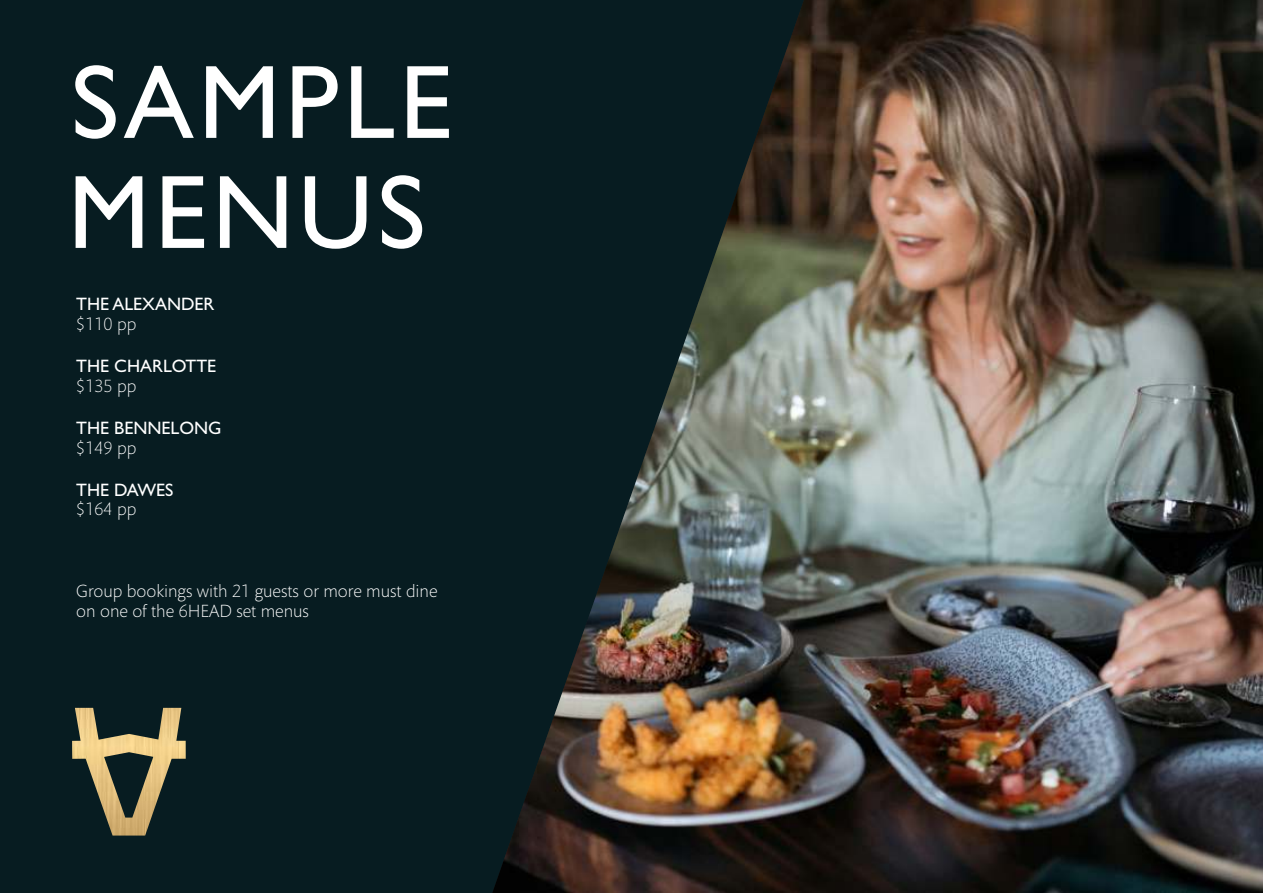
<style>
.page{position:relative;width:1263px;height:893px;background:#071c21}
.page>*{position:absolute;margin:0;border:0;box-sizing:border-box;transform-origin:0 0}
.t1{font:105px "Gill Sans";letter-spacing:.045em;color:#fff}
.t2{font:300 18px/20.4px "Mundo Sans Std";color:#fff}
.t3{font:18px "Gill Sans";color:#fff}
.t4{font:300 18px "Gill Sans";color:#fff}
</style>
<div class="page">
<img style="left:493px;top:0;width:770px;height:893px">
<img style="left:72px;top:708px;width:114px;height:127px">
<h1 class="t1" style="left:71px;top:65px;width:382px">SAMPLE</h1>
<h1 class="t1" style="left:184px;top:76px;width:255px">MPLE</h1>
<h1 class="t1" style="left:68px;top:175px;width:359px">MENUS</h1>
<p class="t3" style="left:76px;top:298px;width:140px">THE ALEXANDER</p>
<p class="t2" style="left:76px;top:316px;width:62px">$110 pp</p>
<p class="t3" style="left:76px;top:360px;width:141px">THE CHARLOTTE</p>
<p class="t2" style="left:76px;top:378px;width:62px">$135 pp</p>
<p class="t3" style="left:76px;top:421px;width:147px">THE BENNELONG</p>
<p class="t2" style="left:76px;top:439px;width:62px">$149 pp</p>
<p class="t3" style="left:76px;top:483px;width:99px">THE DAWES</p>
<p class="t2" style="left:76px;top:501px;width:62px">$164 pp</p>
<p class="t4" style="left:86px;top:319px;width:19px">98</p>
<p class="t4" style="left:95px;top:382px;width:19px">29</p>
<p class="t2" style="left:76px;top:582px;width:363px">Group bookings with 21 guests or more must dine on one of the 6HEAD set menus</p>
</div>
